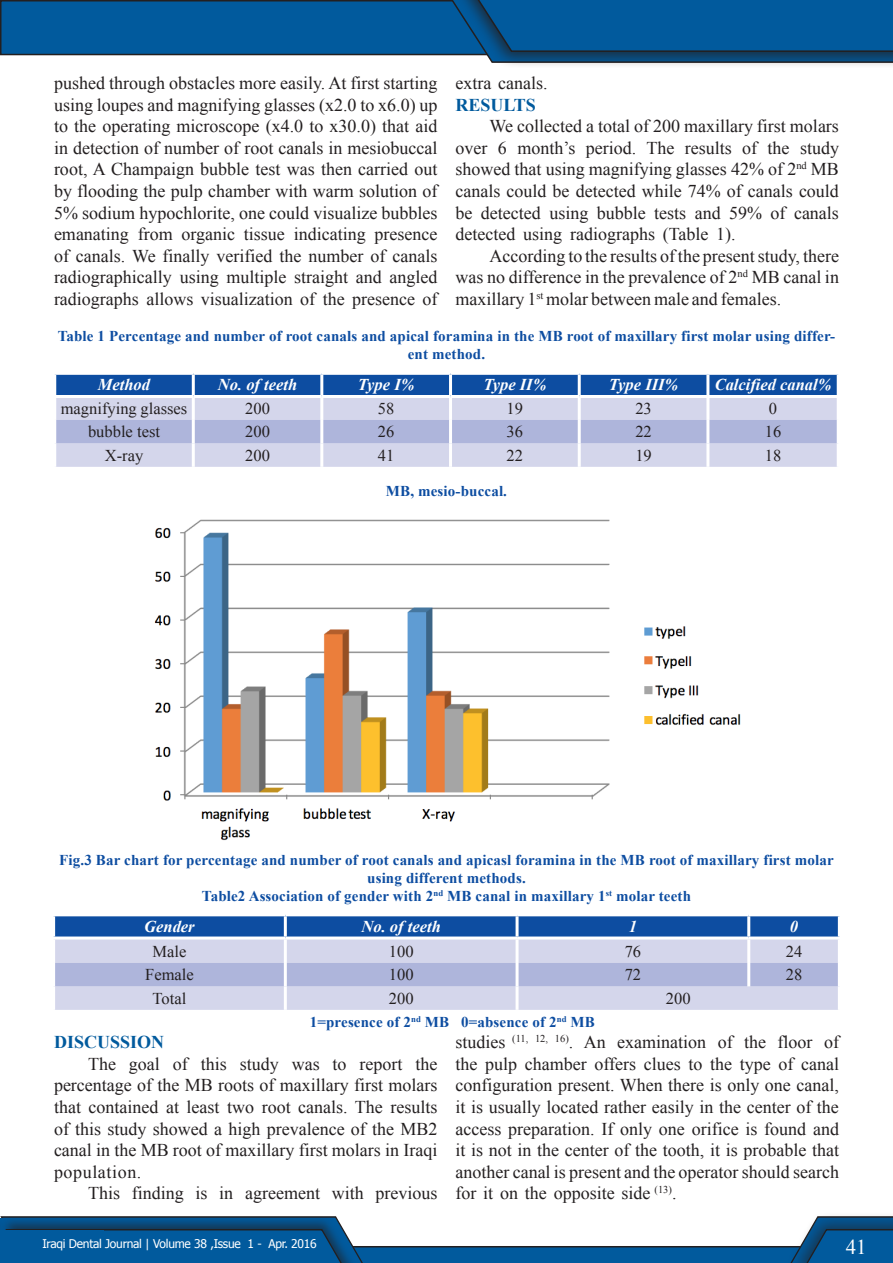
<style>
.page{position:relative;width:893px;height:1263px;background:#fff}
.page>*{position:absolute;margin:0;border:0;box-sizing:border-box;transform-origin:0 0}
.t1{font:21px "Times New Roman";color:#fff}
.body{font:18px/21.6px "Times New Roman";color:#231f20;text-align:justify}
.sections{font:700 18px "Times New Roman";color:#015a9d}
.table_body{font:16.5px "Times New Roman";color:#231f20}
.table_header{font:italic 700 16.5px "Times New Roman";color:#fff}
.caption-table{font:700 15px/18px "Times New Roman";letter-spacing:.01em;color:#0d4da1;text-align:center}
.t2{font:12px "Tahoma";letter-spacing:-.02em;color:#fff}
</style>
<div class="page">
<div style="left:1px;top:1px;width:625px;height:54px;background:#015a9d"></div>
<div style="left:0;top:0;width:627px;height:55px;border:2px solid #231f20"></div>
<svg style="left:0;top:1216px;width:893px;height:47px"></svg>
<div style="left:450px;top:0;width:443px;height:68px;background:#f5f5f5"></div>
<svg style="left:445px;top:0;width:448px;height:63px;background:#085590"></svg>
<div style="left:56px;top:375px;width:781px;height:20px;background:#0d4da1"></div>
<div style="left:56px;top:398px;width:781px;height:69px;background:#d4d6eb"></div>
<div style="left:56px;top:420px;width:781px;height:23px;background:#aeb5db"></div>
<hr style="left:192px;top:375px;width:3px;height:20px;background:#fff">
<hr style="left:320px;top:375px;width:3px;height:20px;background:#fff">
<hr style="left:449px;top:375px;width:3px;height:20px;background:#fff">
<hr style="left:578px;top:375px;width:3px;height:20px;background:#fff">
<hr style="left:706px;top:375px;width:3px;height:20px;background:#fff">
<hr style="left:192px;top:398px;width:3px;height:22px;background:#fff">
<hr style="left:320px;top:398px;width:3px;height:22px;background:#fff">
<hr style="left:449px;top:398px;width:3px;height:22px;background:#fff">
<hr style="left:578px;top:398px;width:3px;height:22px;background:#fff">
<hr style="left:706px;top:398px;width:3px;height:22px;background:#fff">
<hr style="left:192px;top:420px;width:3px;height:23px;background:#fff">
<hr style="left:320px;top:420px;width:3px;height:23px;background:#fff">
<hr style="left:449px;top:420px;width:3px;height:23px;background:#fff">
<hr style="left:578px;top:420px;width:3px;height:23px;background:#fff">
<hr style="left:706px;top:420px;width:3px;height:23px;background:#fff">
<hr style="left:192px;top:443px;width:3px;height:24px;background:#fff">
<hr style="left:320px;top:443px;width:3px;height:24px;background:#fff">
<hr style="left:449px;top:443px;width:3px;height:24px;background:#fff">
<hr style="left:578px;top:443px;width:3px;height:24px;background:#fff">
<hr style="left:706px;top:443px;width:3px;height:24px;background:#fff">
<img style="left:154px;top:519px;width:587px;height:322px">
<div style="left:55px;top:916px;width:783px;height:20px;background:#0d4da1"></div>
<div style="left:55px;top:939px;width:783px;height:71px;background:#d4d6eb"></div>
<div style="left:55px;top:963px;width:783px;height:23px;background:#aeb5db"></div>
<hr style="left:284px;top:916px;width:3px;height:20px;background:#fff">
<hr style="left:516px;top:916px;width:3px;height:20px;background:#fff">
<hr style="left:747px;top:916px;width:3px;height:20px;background:#fff">
<hr style="left:284px;top:939px;width:3px;height:24px;background:#fff">
<hr style="left:516px;top:939px;width:3px;height:24px;background:#fff">
<hr style="left:747px;top:939px;width:3px;height:24px;background:#fff">
<hr style="left:284px;top:963px;width:3px;height:23px;background:#fff">
<hr style="left:516px;top:963px;width:3px;height:23px;background:#fff">
<hr style="left:747px;top:963px;width:3px;height:23px;background:#fff">
<hr style="left:284px;top:986px;width:3px;height:24px;background:#fff">
<hr style="left:516px;top:986px;width:3px;height:24px;background:#fff">
<div style="left:0;top:1231px;width:103px;height:32px;background:#015a9d"></div>
<p class="body" style="left:54px;top:72px;width:385px">pushed through obstacles more easily. At first starting using loupes and magnifying glasses (x2.0 to x6.0) up to the operating microscope (x4.0 to x30.0) that aid in detection of number of root canals in mesiobuccal root, A Champaign bubble test was then carried out by flooding the pulp chamber with warm solution of 5% sodium hypochlorite, one could visualize bubbles emanating from organic tissue indicating presence of canals. We finally verified the number of canals radiographically using multiple straight and angled radiographs allows visualization of the presence of</p>
<p class="body" style="left:455px;top:72px;width:94px">extra canals.</p>
<p class="sections" style="left:455px;top:92px;width:82px">RESULTS</p>
<p class="body" style="left:455px;top:115px;width:385px;text-indent:34px">We collected a total of 200 maxillary first molars over 6 month’s period. The results of the study showed that using magnifying glasses 42% of 2<sup>nd</sup> MB canals could be detected while 74% of canals could be detected using bubble tests and 59% of canals detected using radiographs (Table 1).</p>
<p class="body" style="left:455px;top:245px;width:385px;text-indent:34px">According to the results of the present study, there was no difference in the prevalence of 2<sup>nd</sup> MB canal in maxillary 1<sup>st</sup> molar between male and females.</p>
<p class="caption-table" style="left:58px;top:327px;width:779px">Table 1 Percentage and number of root canals and apical foramina in the MB root of maxillary first molar using differ&shy;ent method.</p>
<p class="table_header" style="left:98px;top:373px;width:54px">Method</p>
<p class="table_header" style="left:218px;top:373px;width:81px">No. of teeth</p>
<p class="table_header" style="left:358px;top:373px;width:58px">Type I%</p>
<p class="table_header" style="left:483px;top:373px;width:65px">Type II%</p>
<p class="table_header" style="left:609px;top:373px;width:71px">Type III%</p>
<p class="table_header" style="left:715px;top:373px;width:118px">Calcified canal%</p>
<p class="table_body" style="left:61px;top:397px;width:128px">magnifying glasses</p>
<p class="table_body" style="left:245px;top:397px;width:26px">200</p>
<p class="table_body" style="left:378px;top:397px;width:18px">58</p>
<p class="table_body" style="left:507px;top:397px;width:18px">19</p>
<p class="table_body" style="left:635px;top:397px;width:18px">23</p>
<p class="table_body" style="left:769px;top:397px;width:10px">0</p>
<p class="table_body" style="left:88px;top:421px;width:73px">bubble test</p>
<p class="table_body" style="left:245px;top:421px;width:26px">200</p>
<p class="table_body" style="left:378px;top:421px;width:18px">26</p>
<p class="table_body" style="left:507px;top:421px;width:18px">36</p>
<p class="table_body" style="left:635px;top:421px;width:18px">22</p>
<p class="table_body" style="left:765px;top:421px;width:18px">16</p>
<p class="table_body" style="left:105px;top:444px;width:40px">X-ray</p>
<p class="table_body" style="left:245px;top:444px;width:26px">200</p>
<p class="table_body" style="left:378px;top:444px;width:18px">41</p>
<p class="table_body" style="left:507px;top:444px;width:18px">22</p>
<p class="table_body" style="left:635px;top:444px;width:18px">19</p>
<p class="table_body" style="left:765px;top:444px;width:18px">18</p>
<p class="caption-table" style="left:386px;top:482px;width:123px">MB, mesio-buccal.</p>
<p class="caption-table" style="left:59px;top:850px;width:776px">Fig.3 Bar chart for percentage and number of root canals and apicasl foramina in the MB root of maxillary first molar using different methods.</p>
<p class="caption-table" style="left:202px;top:886px;width:491px">Table2 Association of gender with 2<sup>nd</sup> MB canal in maxillary 1<sup>st</sup> molar teeth</p>
<p class="table_header" style="left:144px;top:915px;width:52px">Gender</p>
<p class="table_header" style="left:362px;top:915px;width:81px">No. of teeth</p>
<p class="table_header" style="left:629px;top:915px;width:10px">1</p>
<p class="table_header" style="left:790px;top:915px;width:10px">0</p>
<p class="table_body" style="left:153px;top:940px;width:35px">Male</p>
<p class="table_body" style="left:389px;top:940px;width:26px">100</p>
<p class="table_body" style="left:625px;top:940px;width:18px">76</p>
<p class="table_body" style="left:786px;top:940px;width:18px">24</p>
<p class="table_body" style="left:145px;top:964px;width:50px">Female</p>
<p class="table_body" style="left:389px;top:964px;width:26px">100</p>
<p class="table_body" style="left:625px;top:964px;width:18px">72</p>
<p class="table_body" style="left:786px;top:964px;width:18px">28</p>
<p class="table_body" style="left:153px;top:987px;width:35px">Total</p>
<p class="table_body" style="left:389px;top:987px;width:26px">200</p>
<p class="table_body" style="left:666px;top:987px;width:26px">200</p>
<p class="caption-table" style="left:310px;top:1012px;width:287px">1=presence of 2<sup>nd</sup> MB 0=absence of 2<sup>nd</sup> MB</p>
<p class="sections" style="left:54px;top:1030px;width:112px">DISCUSSION</p>
<p class="body" style="left:54px;top:1053px;width:385px;text-indent:34px">The goal of this study was to report the percentage of the MB roots of maxillary first molars that contained at least two root canals. The results of this study showed a high prevalence of the MB2 canal in the MB root of maxillary first molars in Iraqi population.</p>
<p class="body" style="left:88px;top:1182px;width:351px">This finding is in agreement with previous</p>
<p class="body" style="left:455px;top:1031px;width:385px">studies <sup>(11,</sup> <sup>12,</sup> <sup>16)</sup>. An examination of the floor of the pulp chamber offers clues to the type of canal configuration present. When there is only one canal, it is usually located rather easily in the center of the access preparation. If only one orifice is found and it is not in the center of the tooth, it is probable that another canal is present and the operator should search for it on the opposite side <sup>(13)</sup>.</p>
<p class="t2" style="left:42px;top:1235px;width:276px">Iraqi Dental Journal | Volume 38 ,Issue 1 - Apr. 2016</p>
<p class="t1" style="left:846px;top:1232px;width:22px">41</p>
</div>
